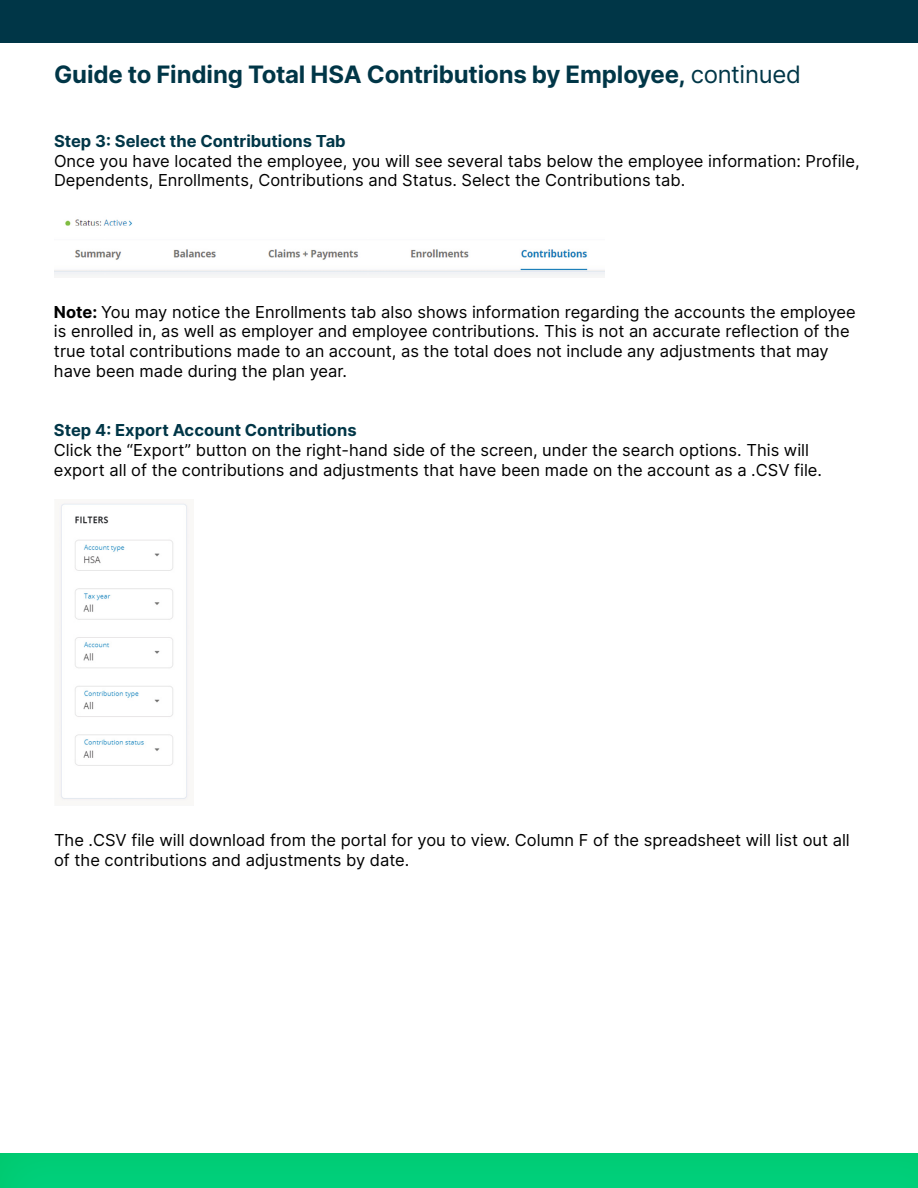
<style>
.page{position:relative;width:918px;height:1188px;background:#fff}
.page>*{position:absolute;margin:0;border:0;box-sizing:border-box;transform-origin:0 0}
.t1{font:700 24px "Inter";letter-spacing:-.01em;color:#003647}
.t2{font:16.5px/19.8px "Inter";color:#000}
.t3{font:700 16.5px "Inter";color:#003647}
.s1{font-weight:400}
.s2{font-weight:700}
</style>
<div class="page">
<div style="left:0;top:1139px;width:918px;height:49px;background:#00d17d;opacity:.3"></div>
<div style="left:0;top:0;width:918px;height:43px;background:#003647"></div>
<img style="left:54px;top:219px;width:551px;height:57px">
<img style="left:59px;top:503px;width:129px;height:298px">
<h1 class="t1" style="left:54px;top:57px;width:749px">Guide to Finding Total HSA Contributions by Employee, <span class="s1">continued</span></h1>
<p class="t3" style="left:54px;top:129px;width:293px">Step 3: Select the Contributions Tab</p>
<p class="t2" style="left:54px;top:150px;width:807px">Once you have located the employee, you will see several tabs below the employee information: Profile,<br>Dependents, Enrollments, Contributions and Status. Select the Contributions tab.</p>
<p class="t2" style="left:54px;top:301px;width:803px"><span class="s2">Note:</span> You may notice the Enrollments tab also shows information regarding the accounts the employee is enrolled in, as well as employer and employee contributions. This is not an accurate reflection of the true total contributions made to an account, as the total does not include any adjustments that may have been made during the plan year.</p>
<p class="t3" style="left:54px;top:418px;width:304px">Step 4: Export Account Contributions</p>
<p class="t2" style="left:54px;top:440px;width:770px">Click the “Export” button on the right-hand side of the screen, under the search options. This will export all of the contributions and adjustments that have been made on the account as a .CSV file.</p>
<p class="t2" style="left:54px;top:830px;width:797px">The .CSV file will download from the portal for you to view. Column F of the spreadsheet will list out all of the contributions and adjustments by date.</p>
</div>
